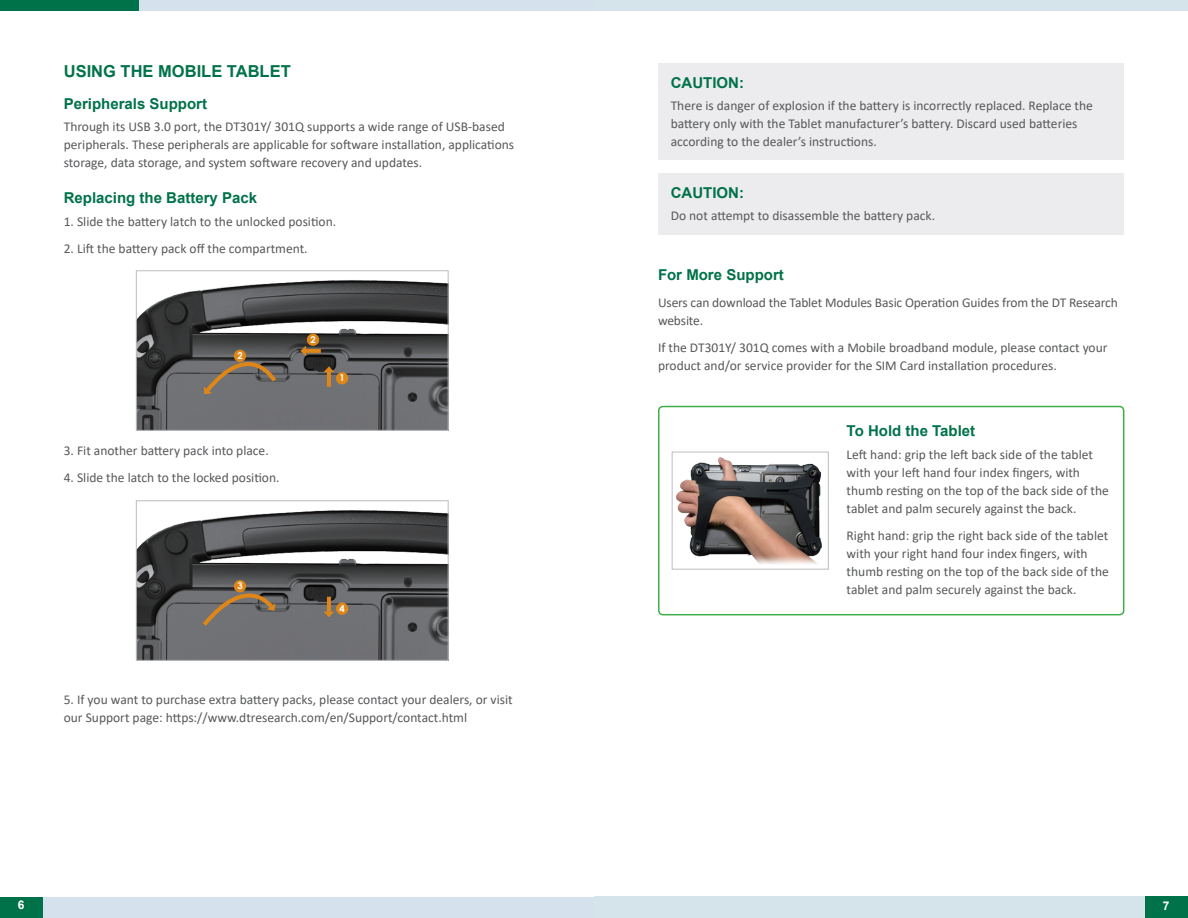
<style>
.page{position:relative;width:1188px;height:918px;background:#fff}
.page>*{position:absolute;margin:0;border:0;box-sizing:border-box;transform-origin:0 0}
.Header_1{font:700 16.5px "Arial";color:#007249}
.Header_1-2{font:700 15px "Arial";color:#007249}
.t1{font:13.5px/18px "Calibri";color:#57585a}
.t2{font:700 12px "Arial";color:#fff}
.t3{font:700 9.45px "Century Gothic";color:#fff}
</style>
<div class="page">
<div style="left:594px;top:0;width:594px;height:10px;background:#d5e3ea"></div>
<div style="left:594px;top:897px;width:551px;height:21px;background:#d5e3ea"></div>
<div style="left:1145px;top:897px;width:43px;height:21px;background:#007249"></div>
<div style="left:0;top:0;width:140px;height:10px;background:#007249"></div>
<div style="left:140px;top:0;width:454px;height:10px;background:#d5e2ed"></div>
<div style="left:43px;top:897px;width:551px;height:21px;background:#d5e2ed"></div>
<div style="left:0;top:897px;width:43px;height:21px;background:#007249"></div>
<div style="left:658px;top:406px;width:466px;height:209px;border:2px solid #40ae49;border-radius:4px"></div>
<img style="left:676px;top:457px;width:146px;height:107px">
<div style="left:672px;top:452px;width:157px;height:118px;border:1px solid #bcbdc0"></div>
<div style="left:658px;top:64px;width:465px;height:96px;background:#ececee"></div>
<div style="left:658px;top:173px;width:465px;height:61px;background:#ececee"></div>
<img style="left:138px;top:280px;width:309px;height:149px">
<hr style="left:327px;top:372px;width:4px;height:15px;background:#df8619">
<svg style="left:324px;top:366px;width:10px;height:6px"></svg>
<svg style="left:306px;top:349px;width:15px;height:4px"></svg>
<svg style="left:300px;top:346px;width:6px;height:10px"></svg>
<svg style="left:202px;top:338px;width:76px;height:58px;background:#68625b"></svg>
<div style="left:336px;top:372px;width:12px;height:12px;background:#df8619;border-radius:50%"></div>
<div style="left:307px;top:334px;width:12px;height:12px;background:#df8619;border-radius:50%"></div>
<div style="left:234px;top:350px;width:12px;height:12px;background:#df8619;border-radius:50%"></div>
<img style="left:138px;top:510px;width:309px;height:149px">
<hr style="left:327px;top:597px;width:4px;height:15px;background:#df8619">
<svg style="left:324px;top:612px;width:10px;height:5px"></svg>
<svg style="left:199px;top:572px;width:76px;height:58px;background:#6c665f"></svg>
<div style="left:336px;top:602px;width:12px;height:13px;background:#df8619;border-radius:50%"></div>
<div style="left:234px;top:580px;width:12px;height:12px;background:#df8619;border-radius:50%"></div>
<div style="left:136px;top:270px;width:313px;height:161px;border:1px solid #bcbdc0"></div>
<div style="left:136px;top:500px;width:313px;height:161px;border:1px solid #bcbdc0"></div>
<p class="Header_1" style="left:64px;top:60px;width:229px">USING THE MOBILE TABLET</p>
<p class="Header_1-2" style="left:64px;top:93px;width:145px">Peripherals Support</p>
<p class="t1" style="left:64px;top:117px;width:452px">Through its USB 3.0 port, the DT301Y/ 301Q supports a wide range of USB-based peripherals. These peripherals are applicable for software installation, applications storage, data storage, and system software recovery and updates.</p>
<p class="Header_1-2" style="left:64px;top:187px;width:195px">Replacing the Battery Pack</p>
<p class="t1" style="left:64px;top:212px;width:274px">1. Slide the battery latch to the unlocked position.</p>
<p class="t1" style="left:64px;top:239px;width:245px">2. Lift the battery pack off the compartment.</p>
<p class="t3" style="left:237px;top:348px;width:7px">2</p>
<p class="t1" style="left:64px;top:442px;width:207px">3. Fit another battery pack into place.</p>
<p class="t1" style="left:64px;top:469px;width:217px">4. Slide the latch to the locked position.</p>
<p class="t3" style="left:310px;top:332px;width:7px">2</p>
<p class="t3" style="left:339px;top:371px;width:7px">1</p>
<p class="t3" style="left:237px;top:579px;width:7px">3</p>
<p class="t3" style="left:339px;top:601px;width:7px">4</p>
<p class="t1" style="left:64px;top:690px;width:450px">5. If you want to purchase extra battery packs, please contact your dealers, or visit our Support page: https://www.dtresearch.com/en/Support/contact.html</p>
<p class="Header_1-2" style="left:671px;top:72px;width:75px">CAUTION:</p>
<p class="t1" style="left:671px;top:96px;width:424px">There is danger of explosion if the battery is incorrectly replaced. Replace the battery only with the Tablet manufacturer’s battery. Discard used batteries according to the dealer’s instructions.</p>
<p class="Header_1-2" style="left:671px;top:182px;width:75px">CAUTION:</p>
<p class="t1" style="left:671px;top:206px;width:266px">Do not attempt to disassemble the battery pack.</p>
<p class="Header_1-2" style="left:658px;top:264px;width:127px">For More Support</p>
<p class="t1" style="left:658px;top:293px;width:461px">Users can download the Tablet Modules Basic Operation Guides from the DT Research website.</p>
<p class="t1" style="left:658px;top:338px;width:451px">If the DT301Y/ 301Q comes with a Mobile broadband module, please contact your product and/or service provider for the SIM Card installation procedures.</p>
<p class="Header_1-2" style="left:847px;top:420px;width:130px">To Hold the Tablet</p>
<p class="t1" style="left:847px;top:445px;width:264px">Left hand: grip the left back side of the tablet with your left hand four index fingers, with thumb resting on the top of the back side of the tablet and palm securely against the back.</p>
<p class="t1" style="left:847px;top:526px;width:264px">Right hand: grip the right back side of the tablet with your right hand four index fingers, with thumb resting on the top of the back side of the tablet and palm securely against the back.</p>
<p class="t2" style="left:18px;top:897px;width:8px">6</p>
<p class="t2" style="left:1163px;top:897px;width:8px">7</p>
</div>
